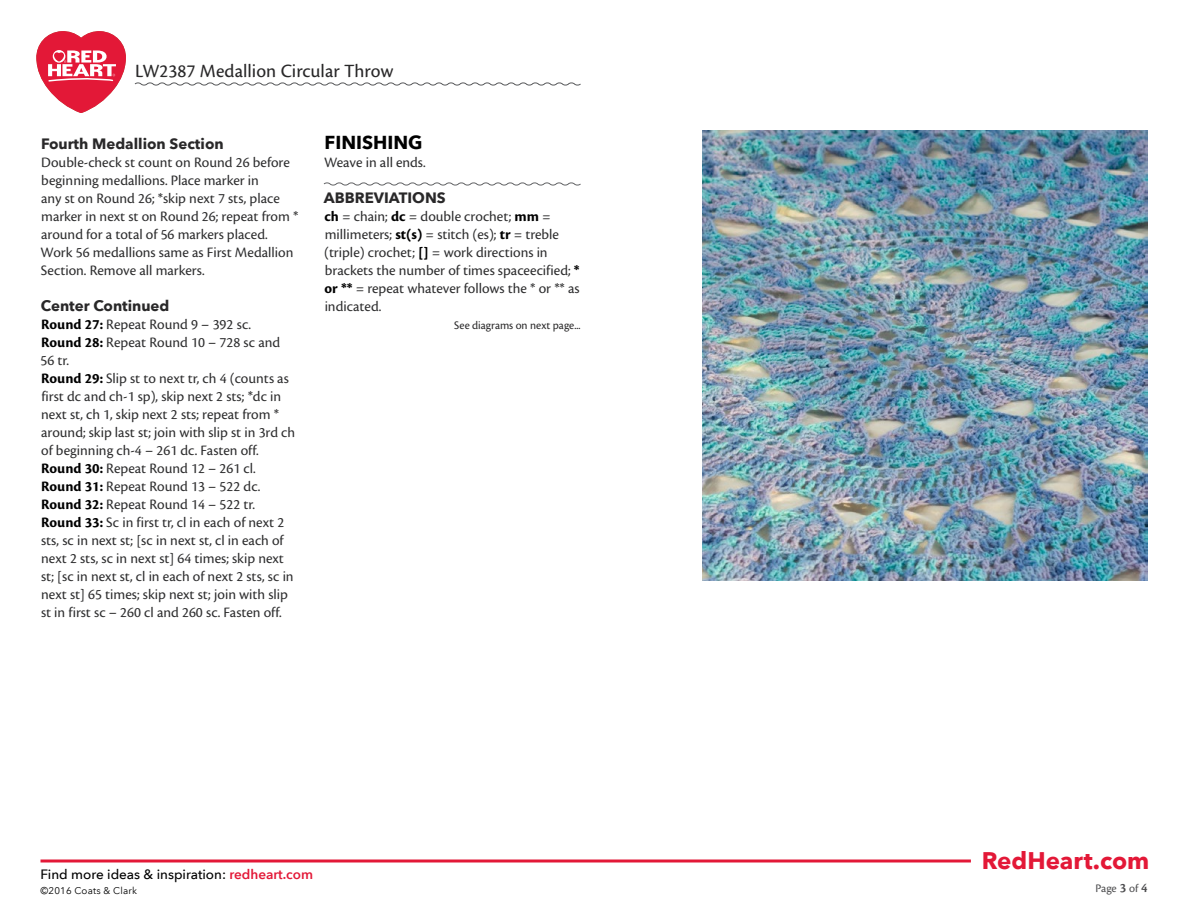
<style>
.page{position:relative;width:1188px;height:918px;background:#fff}
.page>*{position:absolute;margin:0;border:0;box-sizing:border-box;transform-origin:0 0}
.t1{font:700 24px "Avenir Next LT Pro";color:#e31837}
.t2{font:19.5px "Cronos Pro Capt";color:#292829}
.t3{font:700 18.75px "Avenir Next LT Pro";color:#000}
.t4{font:15px/18px "Cronos Pro";color:#2e2e2f}
.t5{font:700 15px "Avenir Next LT Pro";color:#292829}
.t6{font:500 13.5px "Avenir Next LT Pro";color:#000}
.t7{font:12px "Cronos Pro";color:#292829}
.t8{font:12px "Cronos Pro";color:#4d4d4f}
.t9{font:9.75px "Avenir Next LT Pro";letter-spacing:.02em;color:#000}
.s1{font-weight:700;color:#000}
.s2{font-weight:600;color:#e31837}
.s3{font-family:"Cronos Pro Semibold Subh";font-size:13.5px}
</style>
<div class="page">
<hr style="left:40px;top:860px;width:931px;height:2px;background:#e31837">
<svg style="left:323px;top:182px;width:258px;height:4px"></svg>
<svg style="left:37px;top:31px;width:89px;height:82px"></svg>
<svg style="left:134px;top:82px;width:447px;height:4px"></svg>
<img style="left:702px;top:131px;width:446px;height:450px">
<h2 class="t2" style="left:135px;top:59px;width:260px">LW2387 Medallion Circular Throw</h2>
<p class="t5" style="left:41px;top:134px;width:184px">Fourth Medallion Section</p>
<p class="t4" style="left:41px;top:153px;width:259px">Double-check st count on Round 26 before beginning medallions. Place marker in<br>any st on Round 26; *skip next 7 sts, place marker in next st on Round 26; repeat from * around for a total of 56 markers placed.<br>Work 56 medallions same as First Medallion Section. Remove all markers.</p>
<p class="t5" style="left:41px;top:296px;width:130px">Center Continued</p>
<p class="t4" style="left:40px;top:315px;width:256px"><span class="s1">Round 27:</span> Repeat Round 9 – 392 sc.<br><span class="s1">Round 28:</span> Repeat Round 10 – 728 sc and 56 tr.<br><span class="s1">Round 29:</span> Slip st to next tr, ch 4 (counts as first dc and ch-1 sp), skip next 2 sts; *dc in next st, ch 1, skip next 2 sts; repeat from * around; skip last st; join with slip st in 3rd ch of beginning ch-4 – 261 dc. Fasten off.<br><span class="s1">Round 30:</span> Repeat Round 12 – 261 cl.<br><span class="s1">Round 31:</span> Repeat Round 13 – 522 dc.<br><span class="s1">Round 32:</span> Repeat Round 14 – 522 tr.<br><span class="s1">Round 33:</span> Sc in first tr, cl in each of next 2 sts, sc in next st; [sc in next st, cl in each of next 2 sts, sc in next st] 64 times; skip next st; [sc in next st, cl in each of next 2 sts, sc in next st] 65 times; skip next st; join with slip st in first sc – 260 cl and 260 sc. Fasten off.</p>
<p class="t3" style="left:325px;top:130px;width:100px">FINISHING</p>
<p class="t4" style="left:324px;top:153px;width:103px">Weave in all ends.</p>
<p class="t5" style="left:324px;top:188px;width:123px">ABBREVIATIONS</p>
<p class="t4" style="left:324px;top:207px;width:257px"><span class="s1">ch</span> = chain; <span class="s1">dc</span> = double crochet; <span class="s1">mm</span> = millimeters; <span class="s1">st(s)</span> = stitch (es); <span class="s1">tr</span> = treble (triple) crochet; <span class="s1">[]</span> = work directions in brackets the number of times spaceecified; <span class="s1">* or **</span> = repeat whatever follows the * or ** as indicated.</p>
<p class="t7" style="left:454px;top:318px;width:128px">See diagrams on next page...</p>
<p class="t6" style="left:40px;top:866px;width:274px">Find more ideas &amp; inspiration: <span class="s2">redheart.com</span></p>
<p class="t9" style="left:40px;top:885px;width:98px">©2016 Coats &amp; Clark</p>
<h1 class="t1" style="left:982px;top:846px;width:169px">RedHeart.com</h1>
<p class="t8" style="left:1095px;top:881px;width:54px">Page <span class="s3">3</span> of <span class="s3">4</span></p>
</div>
